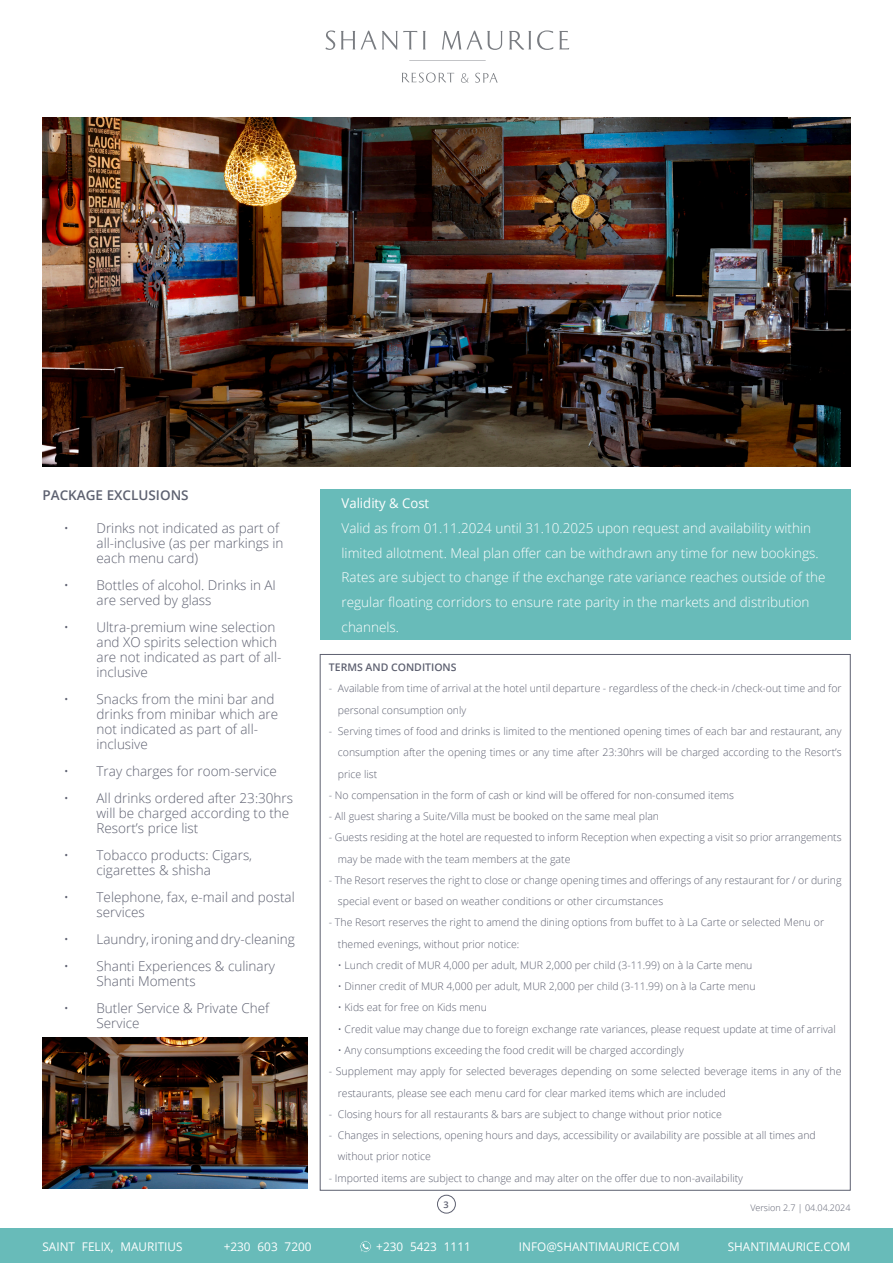
<style>
.page{position:relative;width:893px;height:1263px;background:#fff}
.page>*{position:absolute;margin:0;border:0;box-sizing:border-box;transform-origin:0 0}
.t1{font:300 13.5px/15px "Open Sans";color:#5d6070}
.t2{font:300 13.5px/24.6px "Open Sans";color:#fff}
.t3{font:600 13.5px "Open Sans";color:#5d6170}
.t4{font:13.5px "Open Sans";color:#fff}
.t5{font:12px "Open Sans";color:#fff}
.t6{font:300 10.5px/21.3px "Open Sans";color:#5d6070}
.t7{font:600 10.5px "Open Sans";color:#5d6070}
.t8{font:600 9.15px "Open Sans";color:#5d6070}
.t9{font:300 9px "Open Sans";color:#5d6070}
</style>
<div class="page">
<div style="left:0;top:1229px;width:893px;height:34px;background:#68bbb9"></div>
<svg style="left:360px;top:1241px;width:11px;height:11px"></svg>
<div style="left:437px;top:1195px;width:19px;height:18px;border:1px solid #5d6070;border-radius:50%"></div>
<svg style="left:325px;top:30px;width:244px;height:31px"></svg>
<svg style="left:402px;top:73px;width:52px;height:10px"></svg>
<svg style="left:475px;top:73px;width:23px;height:10px"></svg>
<svg style="left:461px;top:73px;width:8px;height:10px"></svg>
<div style="left:320px;top:489px;width:530px;height:151px;background:#68bbb9"></div>
<img style="left:43px;top:118px;width:807px;height:348px">
<img style="left:43px;top:1037px;width:265px;height:151px">
<p class="t3" style="left:43px;top:486px;width:148px">PACKAGE EXCLUSIONS</p>
<p class="t1" style="left:97px;top:520px;width:189px;text-indent:-33px">• Drinks not indicated as part of all-inclusive (as per markings in each menu card)</p>
<p class="t1" style="left:97px;top:577px;width:181px;text-indent:-33px">• Bottles of alcohol. Drinks in AI are served by glass</p>
<p class="t1" style="left:97px;top:619px;width:186px;text-indent:-33px">• Ultra-premium wine selection and XO spirits selection which are not indicated as part of all&shy;inclusive</p>
<p class="t1" style="left:97px;top:691px;width:183px;text-indent:-33px">• Snacks from the mini bar and drinks from minibar which are not indicated as part of all&shy;inclusive</p>
<p class="t1" style="left:64px;top:763px;width:215px">• Tray charges for room-service</p>
<p class="t1" style="left:97px;top:790px;width:198px;text-indent:-33px">• All drinks ordered after 23:30hrs will be charged according to the<br>Resort’s price list</p>
<p class="t1" style="left:97px;top:847px;width:157px;text-indent:-33px">• Tobacco products: Cigars, cigarettes &amp; shisha</p>
<p class="t1" style="left:97px;top:889px;width:200px;text-indent:-33px">• Telephone, fax, e-mail and postal services</p>
<p class="t1" style="left:64px;top:931px;width:233px">• Laundry, ironing and dry-cleaning</p>
<p class="t1" style="left:97px;top:958px;width:180px;text-indent:-33px">• Shanti Experiences &amp; culinary<br>Shanti Moments</p>
<p class="t1" style="left:97px;top:1000px;width:174px;text-indent:-33px">• Butler Service &amp; Private Chef<br>Service</p>
<p class="t4" style="left:342px;top:494px;width:89px">Validity &amp; Cost</p>
<p class="t2" style="left:342px;top:515px;width:479px">Valid as from 01.11.2024 until 31.10.2025 upon request and availability within limited allotment. Meal plan offer can be withdrawn any time for new bookings.</p>
<p class="t2" style="left:342px;top:565px;width:485px">Rates are subject to change if the exchange rate variance reaches outside of the regular floating corridors to ensure rate parity in the markets and distribution channels.</p>
<p class="t7" style="left:329px;top:660px;width:129px">TERMS AND CONDITIONS</p>
<p class="t6" style="left:338px;top:678px;width:505px;text-indent:-9px">- Available from time of arrival at the hotel until departure - regardless of the check-in /check-out time and for personal consumption only</p>
<p class="t6" style="left:338px;top:720px;width:505px;text-align:justify;text-indent:-9px">- Serving times of food and drinks is limited to the mentioned opening times of each bar and restaurant, any consumption after the opening times or any time after 23:30hrs will be charged according to the Resort’s price list</p>
<p class="t6" style="left:329px;top:784px;width:407px">- No compensation in the form of cash or kind will be offered for non-consumed items</p>
<p class="t6" style="left:329px;top:805px;width:332px">- All guest sharing a Suite/Villa must be booked on the same meal plan</p>
<p class="t6" style="left:329px;top:826px;width:514px">- Guests residing at the hotel are requested to inform Reception when expecting a visit so prior arrangements</p>
<p class="t6" style="left:338px;top:848px;width:234px">may be made with the team members at the gate</p>
<p class="t6" style="left:329px;top:869px;width:514px">- The Resort reserves the right to close or change opening times and offerings of any restaurant for / or during</p>
<p class="t6" style="left:338px;top:890px;width:327px">special event or based on weather conditions or other circumstances</p>
<p class="t6" style="left:329px;top:912px;width:497px">- The Resort reserves the right to amend the dining options from buffet to à La Carte or selected Menu or</p>
<p class="t6" style="left:338px;top:933px;width:183px">themed evenings, without prior notice:</p>
<p class="t6" style="left:338px;top:954px;width:416px">• Lunch credit of MUR 4,000 per adult, MUR 2,000 per child (3-11.99) on à la Carte menu</p>
<p class="t6" style="left:338px;top:975px;width:419px">• Dinner credit of MUR 4,000 per adult, MUR 2,000 per child (3-11.99) on à la Carte menu</p>
<p class="t6" style="left:338px;top:997px;width:151px">• Kids eat for free on Kids menu</p>
<p class="t6" style="left:338px;top:1018px;width:499px">• Credit value may change due to foreign exchange rate variances, please request update at time of arrival</p>
<p class="t6" style="left:338px;top:1039px;width:347px">• Any consumptions exceeding the food credit will be charged accordingly</p>
<p class="t6" style="left:338px;top:1060px;width:505px;text-indent:-9px">- Supplement may apply for selected beverages depending on some selected beverage items in any of the restaurants, please see each menu card for clear marked items which are included</p>
<p class="t6" style="left:329px;top:1103px;width:394px">- Closing hours for all restaurants &amp; bars are subject to change without prior notice</p>
<p class="t6" style="left:329px;top:1124px;width:488px">- Changes in selections, opening hours and days, accessibility or availability are possible at all times and</p>
<p class="t6" style="left:338px;top:1145px;width:94px">without prior notice</p>
<p class="t6" style="left:329px;top:1167px;width:416px">- Imported items are subject to change and may alter on the offer due to non-availability</p>
<p class="t8" style="left:443px;top:1198px;width:7px">3</p>
<p class="t9" style="left:750px;top:1201px;width:102px">Version 2.7 | 04.04.2024</p>
<p class="t5" style="left:43px;top:1238px;width:141px">SAINT FELIX, MAURITIUS</p>
<p class="t5" style="left:224px;top:1238px;width:89px">+230 603 7200</p>
<p class="t5" style="left:376px;top:1238px;width:96px">+230 5423 1111</p>
<p class="t5" style="left:519px;top:1238px;width:162px">INFO@SHANTIMAURICE.COM</p>
<p class="t5" style="left:728px;top:1238px;width:124px">SHANTIMAURICE.COM</p>
</div>
